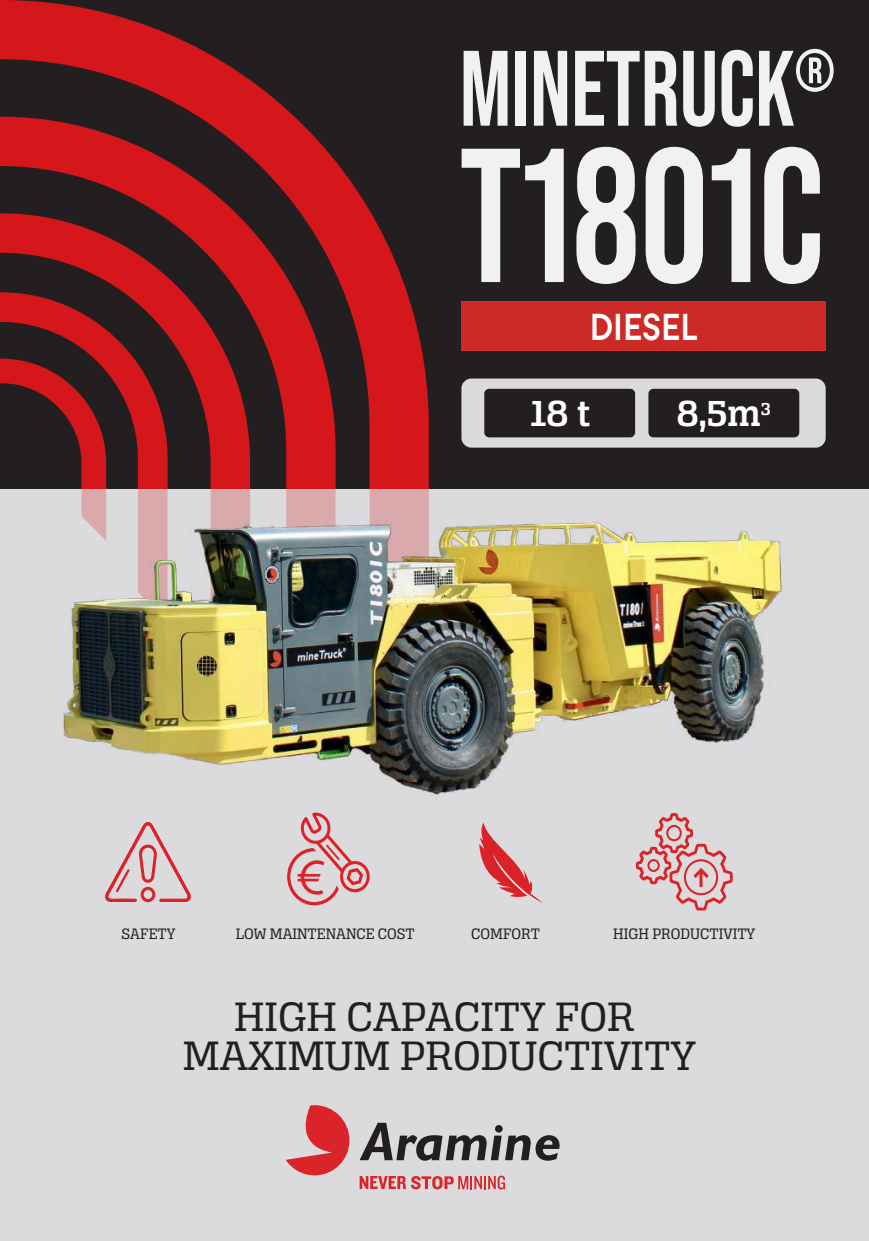
<style>
.page{position:relative;width:869px;height:1241px;background:#fff}
.page>*{position:absolute;margin:0;border:0;box-sizing:border-box;transform-origin:0 0}
.t1{font:700 190.4px "Bebas Neue Pro";color:#f0f1f2;scale:.9 1}
.t2{font:700 106.75px "Bebas Neue Pro";color:#f0f1f2;scale:.9 1}
.t3{font:46.73px "Dystopian";color:#db2228;scale:.95 1}
.t4{font:43.75px/38.5px "Alianza Slab 400";color:#231f20;text-align:center}
.t5{font:38.5px "Alianza Slab 600";color:#fff}
.t6{font:700 36.93px "Dystopian";color:#fff;scale:.9 1}
.t7{font:16.1px "Alianza Slab 400";color:#231f20;scale:.95 1}
</style>
<div class="page">
<div style="left:0;top:0;width:868px;height:1240px;background:#dbdadc"></div>
<div style="left:0;top:0;width:868px;height:488px;background:#231f20"></div>
<svg style="left:0;top:0;width:428px;height:488px"></svg>
<svg style="left:0;top:292px;width:167px;height:197px"></svg>
<svg style="left:359px;top:1122px;width:201px;height:38px"></svg>
<svg style="left:286px;top:1105px;width:63px;height:70px"></svg>
<svg style="left:359px;top:1175px;width:146px;height:14px"></svg>
<div style="left:461px;top:301px;width:364px;height:50px;background:#cc2a27"></div>
<div style="left:461px;top:378px;width:364px;height:69px;background:#dbdadc;border-radius:10px"></div>
<div style="left:484px;top:389px;width:150px;height:48px;background:#231f20;border-radius:5px"></div>
<div style="left:648px;top:389px;width:150px;height:48px;background:#231f20;border-radius:5px"></div>
<img style="left:44px;top:488px;width:754px;height:307px">
<svg style="left:635px;top:813px;width:97px;height:97px"></svg>
<svg style="left:105px;top:822px;width:86px;height:80px"></svg>
<svg style="left:479px;top:822px;width:63px;height:80px"></svg>
<svg style="left:287px;top:812px;width:83px;height:94px"></svg>
<h2 class="t2" style="left:459px;top:27px;width:418px">MINETRUCK<sup>®</sup></h2>
<h1 class="t1" style="left:459px;top:107px;width:406px">T1801C</h1>
<h3 class="t6" style="left:589px;top:303px;width:121px">DIESEL</h3>
<h3 class="t3" style="left:297px;top:849px;width:32px">€</h3>
<h3 class="t5" style="left:530px;top:391px;width:61px">18 t</h3>
<h3 class="t5" style="left:676px;top:391px;width:95px">8,5m<sup>3</sup></h3>
<p class="t7" style="left:122px;top:924px;width:58px">SAFETY</p>
<p class="t7" style="left:235px;top:924px;width:190px">LOW MAINTENANCE COST</p>
<p class="t7" style="left:471px;top:924px;width:74px">COMFORT</p>
<p class="t7" style="left:613px;top:924px;width:151px">HIGH PRODUCTIVITY</p>
<h3 class="t4" style="left:183px;top:997px;width:514px">HIGH CAPACITY FOR<br>MAXIMUM PRODUCTIVITY</h3>
</div>
